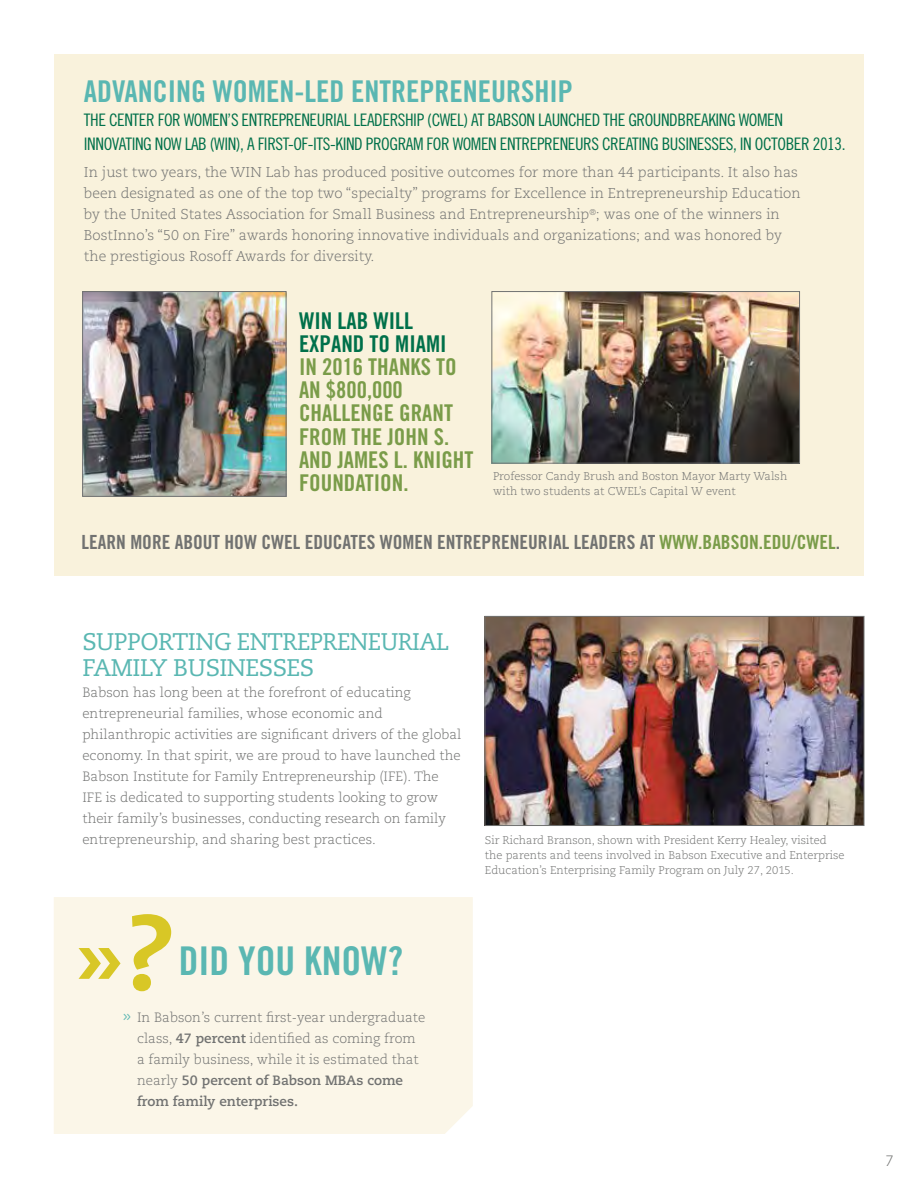
<style>
.page{position:relative;width:918px;height:1188px;background:#fff}
.page>*{position:absolute;margin:0;border:0;box-sizing:border-box;transform-origin:0 0}
.t1{font:39.6px "Trade Gothic Bold Cond Twenty";color:#5ab7b2}
.t2{font:30px "Trade Gothic Bold Cond Twenty";color:#5ab7b2}
.t3{font:24px/25.5px "Caecilia Roman SC";letter-spacing:-.02em;color:#5ab7b2}
.t4{font:23.1px/23.1px "Trade Gothic Bold Cond Twenty";color:#7a9c49}
.t5{font:23.1px/23.1px "Trade Gothic Bold Cond Twenty";color:#00704a}
.t6{font:19.5px "Trade Gothic Bold Cond Twenty";color:#717271}
.t7{font:17.25px/24px "Trade Gothic Cond Eighteen";letter-spacing:-.025em;color:#00704a}
.t8{font:300 15px "Caecilia";color:#717271}
.t9{font:300 14.25px/21px "Caecilia";color:#717271}
.t10{font:300 13.5px/21px "Caecilia";color:#717271}
.t11{font:300 11.25px/15px "Caecilia";color:#717271}
.s1{color:#7a9c49}
.s2{font-size:19.5px;color:#5ab7b2}
.s3{font-weight:700}
</style>
<div class="page">
<div style="left:54px;top:54px;width:810px;height:522px;background:#f9f2dc"></div>
<img style="left:494px;top:293px;width:304px;height:168px">
<div style="left:492px;top:291px;width:308px;height:172px;border:1px solid #717271"></div>
<img style="left:487px;top:618px;width:375px;height:206px">
<div style="left:485px;top:616px;width:379px;height:210px;border:1px solid #717271"></div>
<img style="left:84px;top:293px;width:200px;height:202px">
<div style="left:82px;top:291px;width:204px;height:206px;border:1px solid #717271"></div>
<div style="left:54px;top:897px;width:419px;height:237px;background:#fbf6e8"></div>
<svg style="left:79px;top:948px;width:42px;height:31px"></svg>
<svg style="left:132px;top:914px;width:39px;height:77px;background:#ebe194"></svg>
<h2 class="t2" style="left:84px;top:73px;width:490px">ADVANCING WOMEN-LED ENTREPRENEURSHIP</h2>
<p class="t7" style="left:84px;top:108px;width:763px">THE CENTER FOR WOMEN’S ENTREPRENEURIAL LEADERSHIP (CWEL) AT BABSON LAUNCHED THE GROUNDBREAKING WOMEN<br>INNOVATING NOW LAB (WIN), A FIRST-OF-ITS-KIND PROGRAM FOR WOMEN ENTREPRENEURS CREATING BUSINESSES, IN OCTOBER 2013.</p>
<p class="t9" style="left:84px;top:162px;width:718px">In just two years, the WIN Lab has produced positive outcomes for more than 44 participants. It also has been designated as one of the top two “specialty” programs for Excellence in Entrepreneurship Education by the United States Association for Small Business and Entrepreneurship<sup>®</sup>; was one of the winners in BostInno’s “50 on Fire” awards honoring innovative individuals and organizations; and was honored by the prestigious Rosoff Awards for diversity.</p>
<h3 class="t5" style="left:299px;top:309px;width:149px">WIN LAB WILL<br>EXPAND TO MIAMI</h3>
<h3 class="t4" style="left:299px;top:355px;width:176px">IN 2016 THANKS TO<br>AN $800,000<br>CHALLENGE GRANT<br>FROM THE JOHN S.<br>AND JAMES L. KNIGHT<br>FOUNDATION.</h3>
<p class="t11" style="left:493px;top:469px;width:296px">Professor Candy Brush and Boston Mayor Marty Walsh with two students at CWEL’s Capital W event</p>
<h3 class="t6" style="left:82px;top:530px;width:760px">LEARN MORE ABOUT HOW CWEL EDUCATES WOMEN ENTREPRENEURIAL LEADERS AT <span class="s1">WWW.BABSON.EDU/CWEL</span>.</h3>
<h3 class="t3" style="left:82px;top:630px;width:368px">SUPPORTING ENTREPRENEURIAL<br>FAMILY BUSINESSES</h3>
<p class="t10" style="left:82px;top:682px;width:381px">Babson has long been at the forefront of educating entrepreneurial families, whose economic and philanthropic activities are significant drivers of the global economy. In that spirit, we are proud to have launched the Babson Institute for Family Entrepreneurship (IFE). The IFE is dedicated to supporting students looking to grow their family’s businesses, conducting research on family entrepreneurship, and sharing best practices.</p>
<p class="t11" style="left:485px;top:833px;width:361px">Sir Richard Branson, shown with President Kerry Healey, visited the parents and teens involved in Babson Executive and Enterprise<br>Education’s Enterprising Family Program on July 27, 2015.</p>
<h1 class="t1" style="left:179px;top:937px;width:226px">DID YOU KNOW?</h1>
<p class="t10" style="left:137px;top:1007px;width:290px;text-indent:-14px"><span class="s2">»</span> In Babson’s current first-year undergraduate class, <span class="s3">47 percent</span> identified as coming from a family business, while it is estimated that nearly <span class="s3">50 percent of Babson MBAs come from family enterprises.</span></p>
<p class="t8" style="left:885px;top:1152px;width:10px">7</p>
</div>
